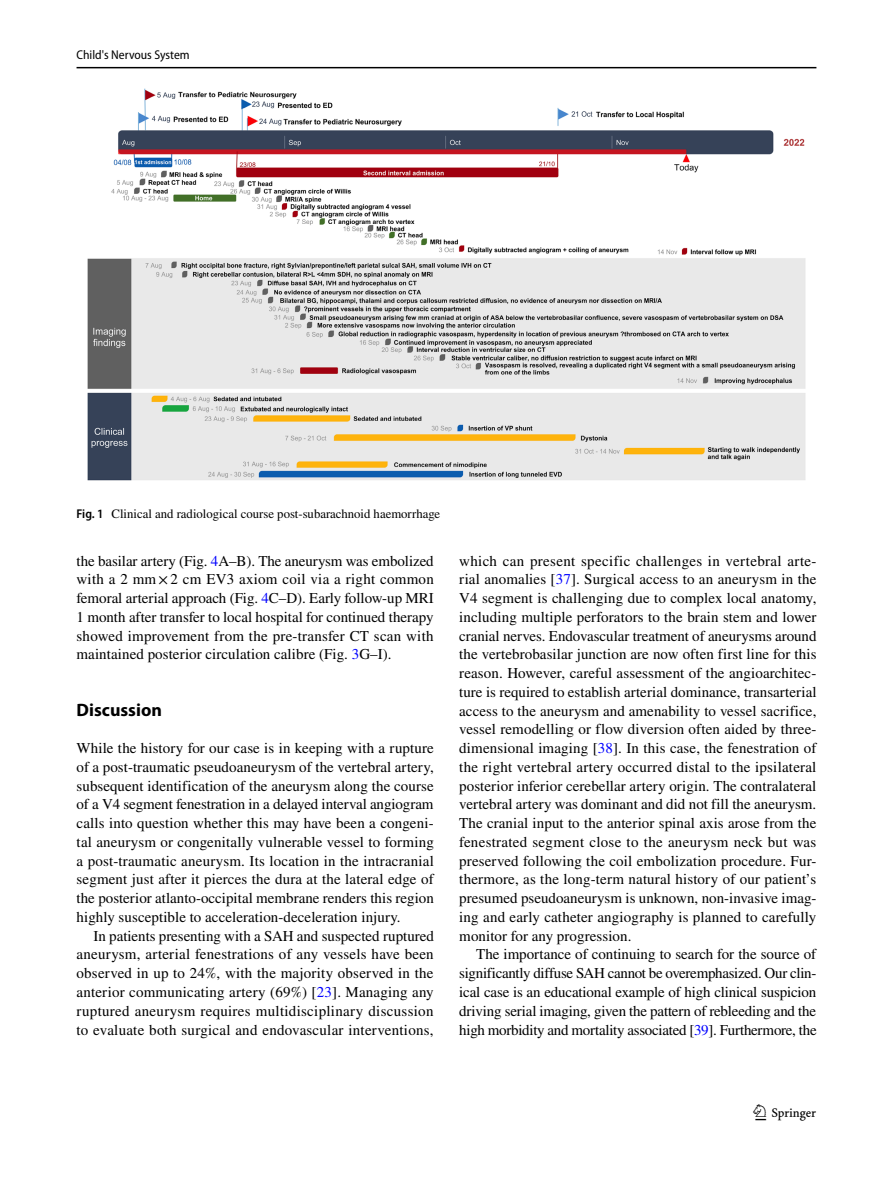
<style>
.page{position:relative;width:893px;height:1187px;background:#fff}
.page>*{position:absolute;margin:0;border:0;box-sizing:border-box;transform-origin:0 0}
.t1{font:22.5px "Springnew Regular 3";color:#000}
.t2{font:700 18px "Myriad Pro";color:#000}
.t3{font:15px/18.8px "STIX";letter-spacing:.005em;color:#000;text-align:justify}
.t4{font:12.75px "STIX";color:#000}
.t5{font:semi-condensed 12.75px "Myriad Pro";color:#000}
.s1{font-family:"Myriad Pro";font-weight:600;font-stretch:semi-condensed}
.s2{color:#00f}
</style>
<div class="page">
<hr style="left:77px;top:67px;width:739px;height:1px;background:#000">
<img style="left:87px;top:88px;width:719px;height:393px">
<p class="t5" style="left:77px;top:48px;width:115px">Child's Nervous System</p>
<p class="t4" style="left:77px;top:504px;width:365px"><span class="s1">Fig. 1</span> Clinical and radiological course post-subarachnoid haemorrhage</p>
<p class="t3" style="left:77px;top:552px;width:359px">the basilar artery (Fig. <span class="s2">4</span>A–B). The aneurysm was embolized with a 2 mm×2 cm EV3 axiom coil via a right common femoral arterial approach (Fig. <span class="s2">4</span>C–D). Early follow-up MRI 1 month after transfer to local hospital for continued therapy showed improvement from the pre-transfer CT scan with maintained posterior circulation calibre (Fig. <span class="s2">3</span>G–I).</p>
<p class="t2" style="left:77px;top:697px;width:87px">Discussion</p>
<p class="t3" style="left:77px;top:739px;width:359px">While the history for our case is in keeping with a rupture of a post-traumatic pseudoaneurysm of the vertebral artery, subsequent identification of the aneurysm along the course of a V4 segment fenestration in a delayed interval angiogram calls into question whether this may have been a congeni&shy;tal aneurysm or congenitally vulnerable vessel to forming a post-traumatic aneurysm. Its location in the intracranial segment just after it pierces the dura at the lateral edge of the posterior atlanto-occipital membrane renders this region highly susceptible to acceleration-deceleration injury.</p>
<p class="t3" style="left:77px;top:927px;width:359px;text-indent:17px">In patients presenting with a SAH and suspected ruptured aneurysm, arterial fenestrations of any vessels have been observed in up to 24%, with the majority observed in the anterior communicating artery (69%) [<span class="s2">23</span>]. Managing any ruptured aneurysm requires multidisciplinary discussion to evaluate both surgical and endovascular interventions,</p>
<p class="t3" style="left:459px;top:552px;width:359px">which can present specific challenges in vertebral arte&shy;rial anomalies [<span class="s2">37</span>]. Surgical access to an aneurysm in the V4 segment is challenging due to complex local anatomy, including multiple perforators to the brain stem and lower cranial nerves. Endovascular treatment of aneurysms around the vertebrobasilar junction are now often first line for this reason. However, careful assessment of the angioarchitec&shy;ture is required to establish arterial dominance, transarterial access to the aneurysm and amenability to vessel sacrifice, vessel remodelling or flow diversion often aided by three&shy;dimensional imaging [<span class="s2">38</span>]. In this case, the fenestration of the right vertebral artery occurred distal to the ipsilateral posterior inferior cerebellar artery origin. The contralateral vertebral artery was dominant and did not fill the aneurysm.<br>The cranial input to the anterior spinal axis arose from the fenestrated segment close to the aneurysm neck but was preserved following the coil embolization procedure. Fur&shy;thermore, as the long-term natural history of our patient’s presumed pseudoaneurysm is unknown, non-invasive imag&shy;ing and early catheter angiography is planned to carefully monitor for any progression.</p>
<p class="t3" style="left:459px;top:946px;width:359px;text-indent:17px">The importance of continuing to search for the source of significantly diffuse SAH cannot be overemphasized. Our clin&shy;ical case is an educational example of high clinical suspicion driving serial imaging, given the pattern of rebleeding and the high morbidity and mortality associated [<span class="s2">39</span>]. Furthermore, the</p>
<h1 class="t1" style="left:755px;top:1104px;width:62px">1 3</h1>
</div>
